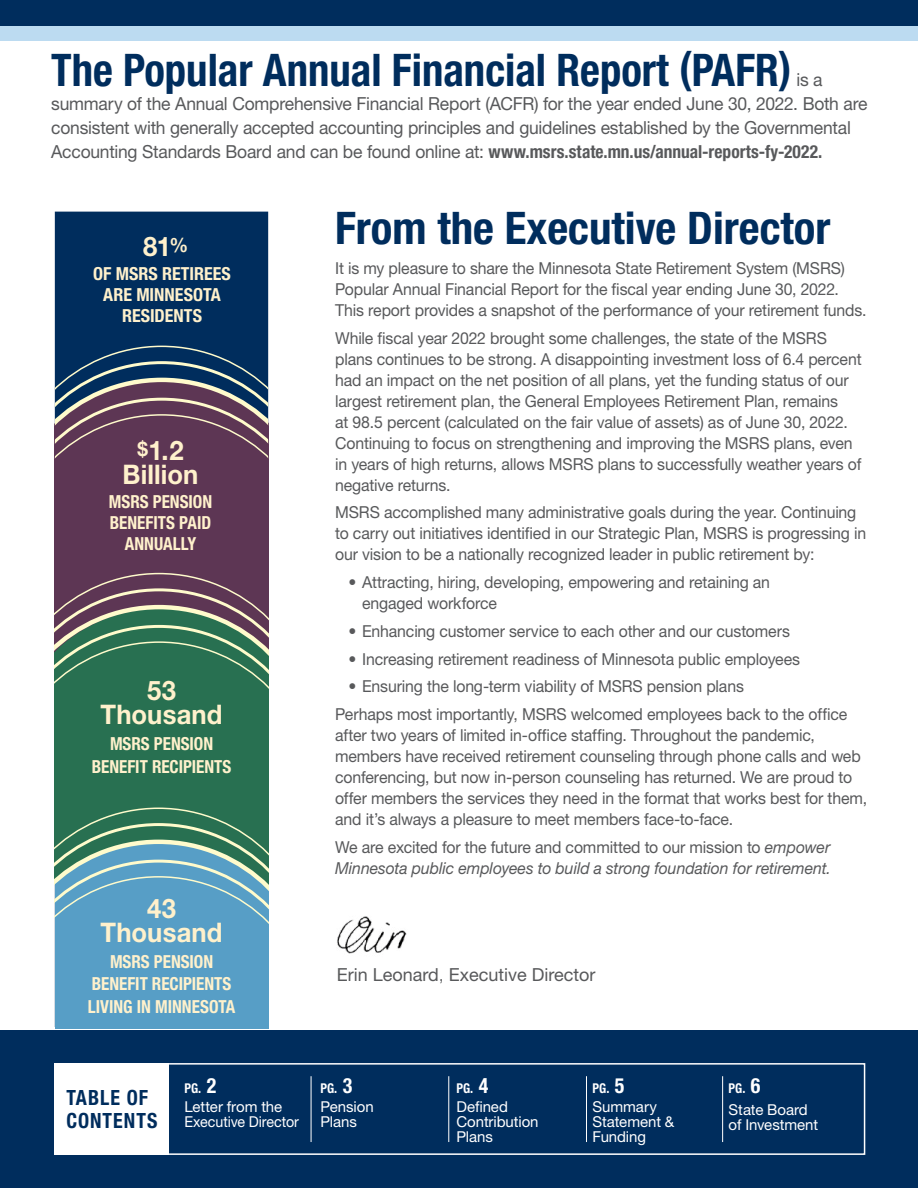
<style>
.page{position:relative;width:918px;height:1188px;background:#fff}
.page>*{position:absolute;margin:0;border:0;box-sizing:border-box;transform-origin:0 0}
.Body_Copy{font:700 condensed 45px "Helvetica Neue LT Std";color:#002d5d;scale:.95 1}
.Body_Copy-2{font:700 condensed 45px "Helvetica Neue LT Std";color:#002d5d}
.t1{font:700 27px/24px "Helvetica Neue LT Std";letter-spacing:.005em;color:#fff1cc;text-align:center;scale:.95 1}
.t2{font:700 condensed 21px/22.5px "Helvetica Neue LT Std";letter-spacing:.05em;color:#002d5d;scale:.95 1}
.Body_Copy-3{font:18px/24px "Helvetica Neue LT Std";letter-spacing:-.015em;color:#58595b}
.t3{font:700 condensed 18px/22.5px "Helvetica Neue LT Std";color:#fff1cc;text-align:center;scale:.95 1}
.t4{font:700 condensed 18px/21px "Helvetica Neue LT Std";color:#fff1cc;text-align:center}
.Body_Copy-4{font:16.5px/21px "Helvetica Neue LT Std";letter-spacing:-.01em;color:#58595b;scale:.96 1}
.Body_Copy-5{font:italic 16.5px/21px "Helvetica Neue LT Std";letter-spacing:-.005em;color:#58595b;scale:.96 1}
.t5{font:15px/15px "Helvetica Neue LT Std";letter-spacing:-.005em;color:#fff}
.t6{font:700 condensed 13.5px "Helvetica Neue LT Std";color:#fff;scale:.95 1}
.s1{font-weight:700;font-stretch:condensed}
.s2{font-size:19.8px}
.s3{font-style:normal}
.s4{font-weight:300}
.s5{font-size:21px}
</style>
<div class="page">
<div style="left:0;top:1030px;width:918px;height:158px;background:#002d5d"></div>
<div style="left:55px;top:212px;width:213px;height:133px;background:#002d5d"></div>
<div style="left:55px;top:533px;width:213px;height:40px;background:#5d3654"></div>
<svg style="left:55px;top:345px;width:213px;height:188px"></svg>
<div style="left:55px;top:842px;width:213px;height:187px;background:#579ec6"></div>
<div style="left:55px;top:759px;width:213px;height:48px;background:#287051"></div>
<svg style="left:55px;top:573px;width:213px;height:186px"></svg>
<svg style="left:55px;top:807px;width:213px;height:116px"></svg>
<img style="left:337px;top:916px;width:70px;height:38px">
<hr style="left:311px;top:1076px;width:1px;height:66px;background:#fff">
<hr style="left:448px;top:1076px;width:1px;height:66px;background:#fff">
<hr style="left:586px;top:1076px;width:1px;height:66px;background:#fff">
<hr style="left:722px;top:1076px;width:1px;height:66px;background:#fff">
<div style="left:166px;top:1063px;width:699px;height:92px;border:2px solid #fff"></div>
<div style="left:54px;top:1063px;width:115px;height:92px;background:#fff"></div>
<div style="left:0;top:0;width:918px;height:40px;background:#bcdbf1"></div>
<div style="left:0;top:0;width:918px;height:26px;background:#002d5d"></div>
<p class="Body_Copy" style="left:51px;top:43px;width:781px">The Popular Annual Financial Report (PAFR)</p>
<p class="Body_Copy-3" style="left:51px;top:67px;width:818px;text-indent:745px">is a summary of the Annual Comprehensive Financial Report (ACFR) for the year ended June 30, 2022. Both are consistent with generally accepted accounting principles and guidelines established by the Governmental Accounting Standards Board and can be found online at: <span class="s1">www.msrs.state.mn.us/annual-reports-fy-2022.</span></p>
<p class="t1" style="left:143px;top:234px;width:49px">81<span class="s2">%</span></p>
<p class="t4" style="left:93px;top:263px;width:139px">OF MSRS RETIREES<br>ARE MINNESOTA<br>RESIDENTS</p>
<p class="t1" style="left:123px;top:437px;width:81px"><span class="s2">$</span>1.2<br>Billion</p>
<p class="t3" style="left:109px;top:491px;width:110px;line-height:21px">MSRS PENSION<br>BENEFITS PAID<br>ANNUALLY</p>
<p class="t1" style="left:101px;top:678px;width:130px">53<br>Thousand</p>
<p class="t3" style="left:92px;top:732px;width:149px">MSRS PENSION<br>BENEFIT RECIPIENTS</p>
<p class="t1" style="left:101px;top:896px;width:130px">43<br>Thousand</p>
<p class="t3" style="left:88px;top:950px;width:157px">MSRS PENSION<br>BENEFIT RECIPIENTS<br>LIVING IN MINNESOTA</p>
<h1 class="Body_Copy-2" style="left:335px;top:201px;width:497px">From the Executive Director</h1>
<p class="Body_Copy-4" style="left:335px;top:257px;width:555px">It is my pleasure to share the Minnesota State Retirement System (MSRS)<br>Popular Annual Financial Report for the fiscal year ending June 30, 2022.<br>This report provides a snapshot of the performance of your retirement funds.</p>
<p class="Body_Copy-4" style="left:335px;top:327px;width:550px">While fiscal year 2022 brought some challenges, the state of the MSRS plans continues to be strong. A disappointing investment loss of 6.4 percent had an impact on the net position of all plans, yet the funding status of our largest retirement plan, the General Employees Retirement Plan, remains<br>at 98.5 percent (calculated on the fair value of assets) as of June 30, 2022.<br>Continuing to focus on strengthening and improving the MSRS plans, even in years of high returns, allows MSRS plans to successfully weather years of negative returns.</p>
<p class="Body_Copy-4" style="left:335px;top:502px;width:555px">MSRS accomplished many administrative goals during the year. Continuing to carry out initiatives identified in our Strategic Plan, MSRS is progressing in our vision to be a nationally recognized leader in public retirement by:</p>
<p class="Body_Copy-4" style="left:362px;top:572px;width:426px;text-indent:-14px">• Attracting, hiring, developing, empowering and retaining an engaged workforce</p>
<p class="Body_Copy-4" style="left:349px;top:620px;width:461px">• Enhancing customer service to each other and our customers</p>
<p class="Body_Copy-4" style="left:349px;top:648px;width:472px">• Increasing retirement readiness of Minnesota public employees</p>
<p class="Body_Copy-4" style="left:349px;top:676px;width:413px">• Ensuring the long-term viability of MSRS pension plans</p>
<p class="Body_Copy-4" style="left:335px;top:704px;width:556px">Perhaps most importantly, MSRS welcomed employees back to the office after two years of limited in-office staffing. Throughout the pandemic, members have received retirement counseling through phone calls and web conferencing, but now in-person counseling has returned. We are proud to offer members the services they need in the format that works best for them, and it’s always a pleasure to meet members face-to-face.</p>
<p class="Body_Copy-5" style="left:335px;top:836px;width:518px"><span class="s3">We are excited for the future and committed to our mission to</span> empower<br>Minnesota public employees to build a strong foundation for retirement.</p>
<p class="Body_Copy-3" style="left:337px;top:962px;width:260px">Erin Leonard<span class="s4">,</span> Executive Director</p>
<p class="t2" style="left:66px;top:1086px;width:97px">TABLE OF<br>CONTENTS</p>
<p class="t6" style="left:184px;top:1080px;width:35px">PG. <span class="s5">2</span></p>
<p class="t5" style="left:184px;top:1099px;width:116px">Letter from the<br>Executive Director</p>
<p class="t6" style="left:320px;top:1080px;width:35px">PG. <span class="s5">3</span></p>
<p class="t5" style="left:320px;top:1099px;width:55px">Pension<br>Plans</p>
<p class="t6" style="left:457px;top:1080px;width:35px">PG. <span class="s5">4</span></p>
<p class="t5" style="left:457px;top:1099px;width:84px">Defined<br>Contribution<br>Plans</p>
<p class="t6" style="left:593px;top:1080px;width:35px">PG. <span class="s5">5</span></p>
<p class="t5" style="left:593px;top:1099px;width:83px">Summary<br>Statement &amp;<br>Funding</p>
<p class="t6" style="left:729px;top:1080px;width:35px">PG. <span class="s5">6</span></p>
<p class="t5" style="left:729px;top:1102px;width:91px">State Board of Investment</p>
</div>
